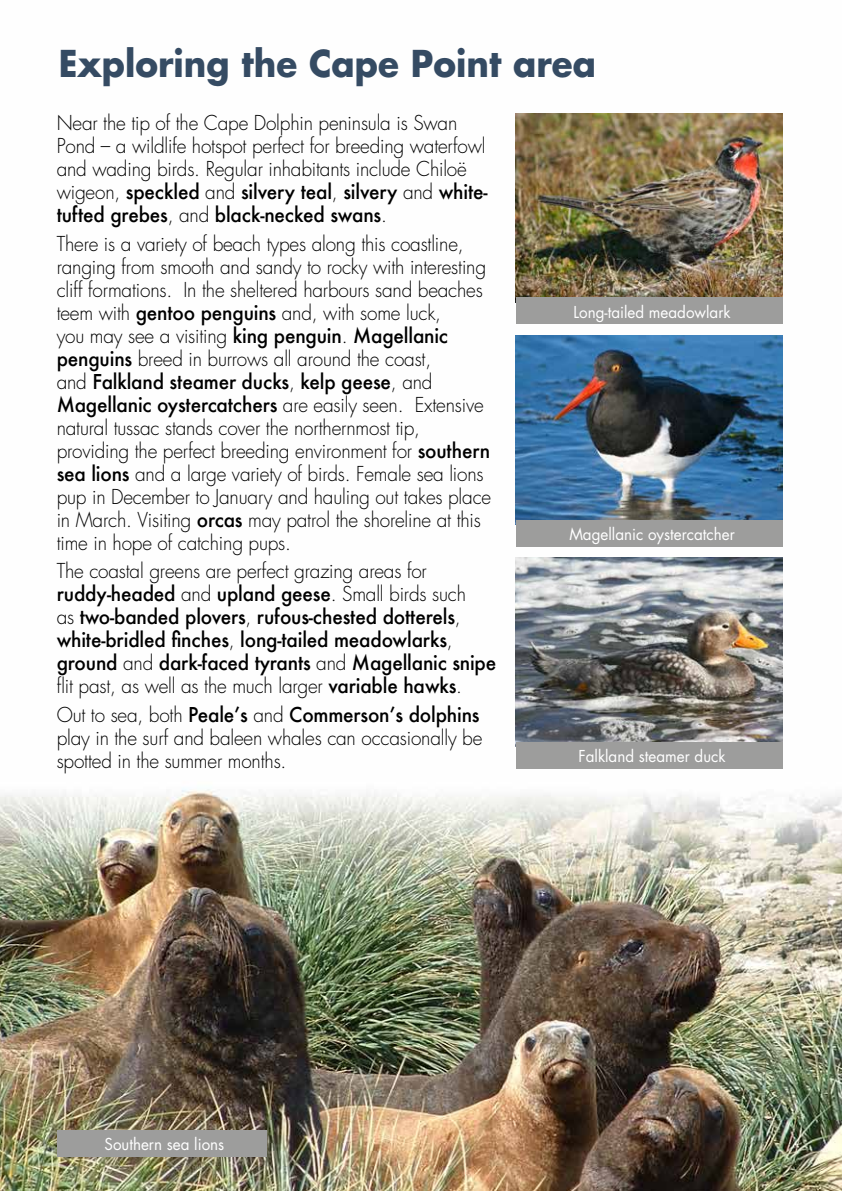
<style>
.page{position:relative;width:842px;height:1191px;background:#fff}
.page>*{position:absolute;margin:0;border:0;box-sizing:border-box;transform-origin:0 0}
.t1{font:700 36px "Futura Std";color:#354b63;scale:.95 1}
.t2{font:300 20px/23px "Futura Std";letter-spacing:-.01em;color:#000;scale:.95 1}
.t3{font:500 20px/23px "Futura";letter-spacing:-.01em;color:#000;scale:.95 1}
.t4{font:16px "Futura Std";color:#fff;scale:.95 1}
.s1{font-family:"Futura Std";font-weight:300}
.s2{font-family:"Futura";font-weight:500}
</style>
<div class="page">
<img style="left:0;top:113px;width:842px;height:1078px">
<img style="left:516px;top:113px;width:266px;height:185px">
<div style="left:516px;top:298px;width:266px;height:26px;background:#9d9d9c"></div>
<img style="left:516px;top:335px;width:266px;height:185px">
<div style="left:516px;top:520px;width:266px;height:26px;background:#9d9d9c"></div>
<img style="left:516px;top:557px;width:266px;height:185px">
<div style="left:516px;top:742px;width:266px;height:26px;background:#9d9d9c"></div>
<div style="left:57px;top:1130px;width:209px;height:27px;background:#9d9d9c"></div>
<h1 class="t1" style="left:59px;top:40px;width:567px">Exploring the Cape Point area</h1>
<p class="t2" style="left:57px;top:112px;width:453px">Near the tip of the Cape Dolphin peninsula is Swan<br>Pond – a wildlife hotspot perfect for breeding waterfowl and wading birds. Regular inhabitants include Chiloë</p>
<p class="t3" style="left:57px;top:180px;width:455px"><span class="s1">wigeon,</span> speckled <span class="s1">and</span> silvery teal<span class="s1">,</span> silvery <span class="s1">and</span> white&shy;tufted grebes<span class="s1">, and</span> black-necked swans<span class="s1">.</span></p>
<p class="t2" style="left:57px;top:232px;width:453px">There is a variety of beach types along this coastline, ranging from smooth and sandy to rocky with interesting cliff formations. In the sheltered harbours sand beaches teem with <span class="s2">gentoo penguins</span> and, with some luck,</p>
<p class="t3" style="left:57px;top:323px;width:413px"><span class="s1">you may see a visiting</span> king penguin<span class="s1">.</span> Magellanic</p>
<p class="t2" style="left:57px;top:347px;width:396px"><span class="s2">penguins</span> breed in burrows all around the coast,</p>
<p class="t3" style="left:57px;top:369px;width:451px"><span class="s1">and</span> Falkland steamer ducks<span class="s1">,</span> kelp geese<span class="s1">, and<br></span>Magellanic oystercatchers <span class="s1">are easily seen. Extensive</span></p>
<p class="t2" style="left:57px;top:416px;width:459px">natural tussac stands cover the northernmost tip, providing the perfect breeding environment for <span class="s2">southern sea lions</span> and a large variety of birds. Female sea lions pup in December to January and hauling out takes place in March. Visiting <span class="s2">orcas</span> may patrol the shoreline at this time in hope of catching pups.</p>
<p class="t2" style="left:57px;top:560px;width:391px">The coastal greens are perfect grazing areas for</p>
<p class="t3" style="left:57px;top:582px;width:464px">ruddy-headed <span class="s1">and</span> upland geese<span class="s1">. Small birds such<br>as</span> two-banded plovers<span class="s1">,</span> rufous-chested dotterels<span class="s1">, </span>white-bridled finches<span class="s1">,</span> long-tailed meadowlarks<span class="s1">, </span>ground <span class="s1">and</span> dark-faced tyrants <span class="s1">and</span> Magellanic snipe</p>
<p class="t2" style="left:57px;top:675px;width:428px">flit past, as well as the much larger <span class="s2">variable hawks</span>.</p>
<p class="t3" style="left:57px;top:703px;width:447px"><span class="s1">Out to sea, both</span> Peale’s <span class="s1">and</span> Commerson’s dolphins</p>
<p class="t2" style="left:57px;top:727px;width:450px">play in the surf and baleen whales can occasionally be spotted in the summer months.</p>
<p class="t4" style="left:573px;top:301px;width:167px">Long-tailed meadowlark</p>
<p class="t4" style="left:569px;top:523px;width:176px">Magellanic oystercatcher</p>
<p class="t4" style="left:578px;top:745px;width:156px">Falkland steamer duck</p>
<p class="t4" style="left:105px;top:1134px;width:128px">Southern sea lions</p>
</div>
